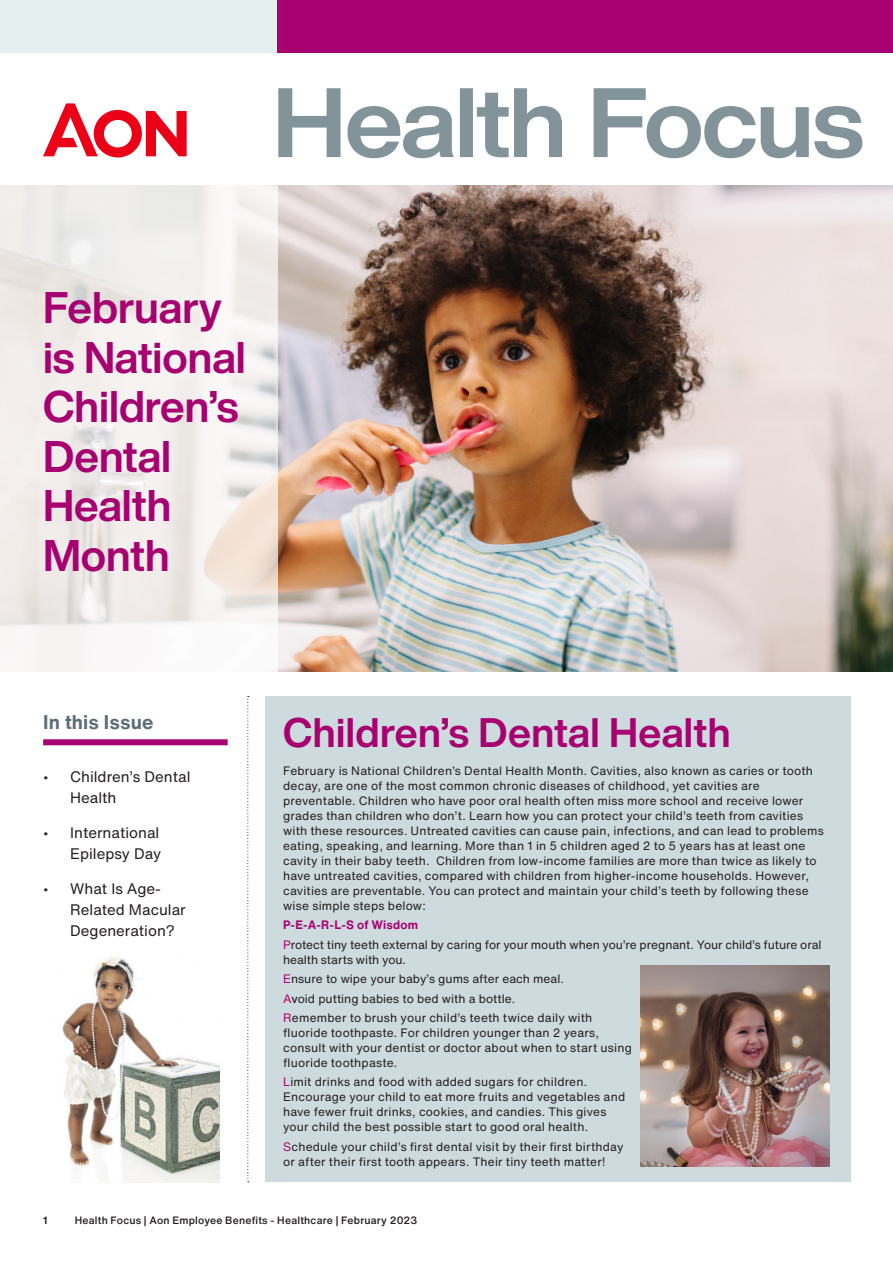
<style>
.page{position:relative;width:893px;height:1263px;background:#fff}
.page>*{position:absolute;margin:0;border:0;box-sizing:border-box;transform-origin:0 0}
.Issue___Date{font:700 43.5px/49.5px "Helvetica Now Display";color:#a70070}
.Issue___Date-2{font:700 40.5px "Helvetica Now Display";letter-spacing:.01em;color:#a70070}
.In_This_Issue-Header{font:700 19.5px "Helvetica Now Text";letter-spacing:.005em;color:#5d6d78}
.t1{font:15px/21px "Helvetica Now Text";color:#231f20}
.Body_Copy{font:12px/15px "Helvetica Now Text";letter-spacing:.015em;color:#231f20}
.Body_Copy-2{font:12px/15px "Helvetica Now Text";letter-spacing:-.005em;color:#231f20}
.Body_Copy-3{font:700 12px "Helvetica Now Text";letter-spacing:.01em;color:#a70070}
.t2{font:500 10.5px "Helvetica Now Text";letter-spacing:.02em;color:#231f20}
.t3{font:700 10.5px "Helvetica Now Display";color:#231f20}
.s1{color:#a70070}
.s2{color:#000}
</style>
<div class="page">
<img style="left:62px;top:957px;width:157px;height:225px">
<svg style="left:247px;top:696px;width:2px;height:486px"></svg>
<div style="left:43px;top:739px;width:185px;height:6px;background:#a70070"></div>
<svg style="left:278px;top:88px;width:584px;height:70px"></svg>
<div style="left:276px;top:0;width:617px;height:52px;background:#a70070"></div>
<div style="left:0;top:0;width:276px;height:52px;background:#e5eff0"></div>
<svg style="left:43px;top:103px;width:144px;height:55px"></svg>
<div style="left:265px;top:696px;width:586px;height:486px;background:#cddbde"></div>
<img style="left:278px;top:185px;width:615px;height:487px">
<svg style="left:0;top:185px;width:278px;height:487px;fill:#f2eeec"></svg>
<img style="left:640px;top:965px;width:189px;height:201px">
<p class="Issue___Date" style="left:43px;top:283px;width:204px">February is National<br>Children’s<br>Dental<br>Health<br>Month</p>
<p class="In_This_Issue-Header" style="left:43px;top:708px;width:112px">In this Issue</p>
<p class="Issue___Date-2" style="left:283px;top:705px;width:449px">Children’s Dental Health</p>
<p class="t1" style="left:70px;top:766px;width:122px;text-indent:-27px">• Children’s Dental<br>Health</p>
<p class="t1" style="left:43px;top:822px;width:119px;text-align:right">• International<br>Epilepsy Day</p>
<p class="t1" style="left:70px;top:878px;width:117px;text-indent:-27px">• What Is Age-<br>Related Macular<br>Degeneration?</p>
<p class="Body_Copy" style="left:283px;top:763px;width:542px">February is National Children’s Dental Health Month. Cavities, also known as caries or tooth decay, are one of the most common chronic diseases of childhood, yet cavities are preventable. Children who have poor oral health often miss more school and receive lower grades than children who don’t. Learn how you can protect your child’s teeth from cavities with these resources. Untreated cavities can cause pain, infections, and can lead to problems eating, speaking, and learning. More than 1 in 5 children aged 2 to 5 years has at least one cavity in their baby teeth. Children from low-income families are more than twice as likely to have untreated cavities, compared with children from higher-income households. However, cavities are preventable. You can protect and maintain your child’s teeth by following these wise simple steps below:</p>
<p class="Body_Copy-3" style="left:283px;top:917px;width:136px">P-E-A-R-L-S of Wisdom</p>
<p class="Body_Copy-2" style="left:283px;top:937px;width:540px"><span class="s1">P</span>rotect tiny teeth external by caring for your mouth when you’re pregnant. Your child’s future oral health starts with you.</p>
<p class="Body_Copy" style="left:283px;top:969px;width:311px;line-height:19.2px"><span class="s1">E</span>nsure to wipe your baby’s gums after each meal.<br><span class="s1">A</span><span class="s2">v</span>oid putting babies to bed with a bottle.<br><span class="s1">R</span>emember to brush your child’s teeth twice daily with</p>
<p class="Body_Copy" style="left:283px;top:1025px;width:350px">fluoride toothpaste. For children younger than 2 years, consult with your dentist or doctor about when to start using fluoride toothpaste.</p>
<p class="Body_Copy" style="left:283px;top:1074px;width:344px"><span class="s1">L</span>imit drinks and food with added sugars for children.<br>Encourage your child to eat more fruits and vegetables and have fewer fruit drinks, cookies, and candies. This gives your child the best possible start to good oral health.</p>
<p class="Body_Copy" style="left:283px;top:1139px;width:342px"><span class="s1">S</span>chedule your child’s first dental visit by their first birthday or after their first tooth appears. Their tiny teeth matter!</p>
<p class="t3" style="left:43px;top:1213px;width:6px">1</p>
<p class="t2" style="left:75px;top:1213px;width:344px">Health Focus | Aon Employee Benefits - Healthcare | February 2023</p>
</div>
